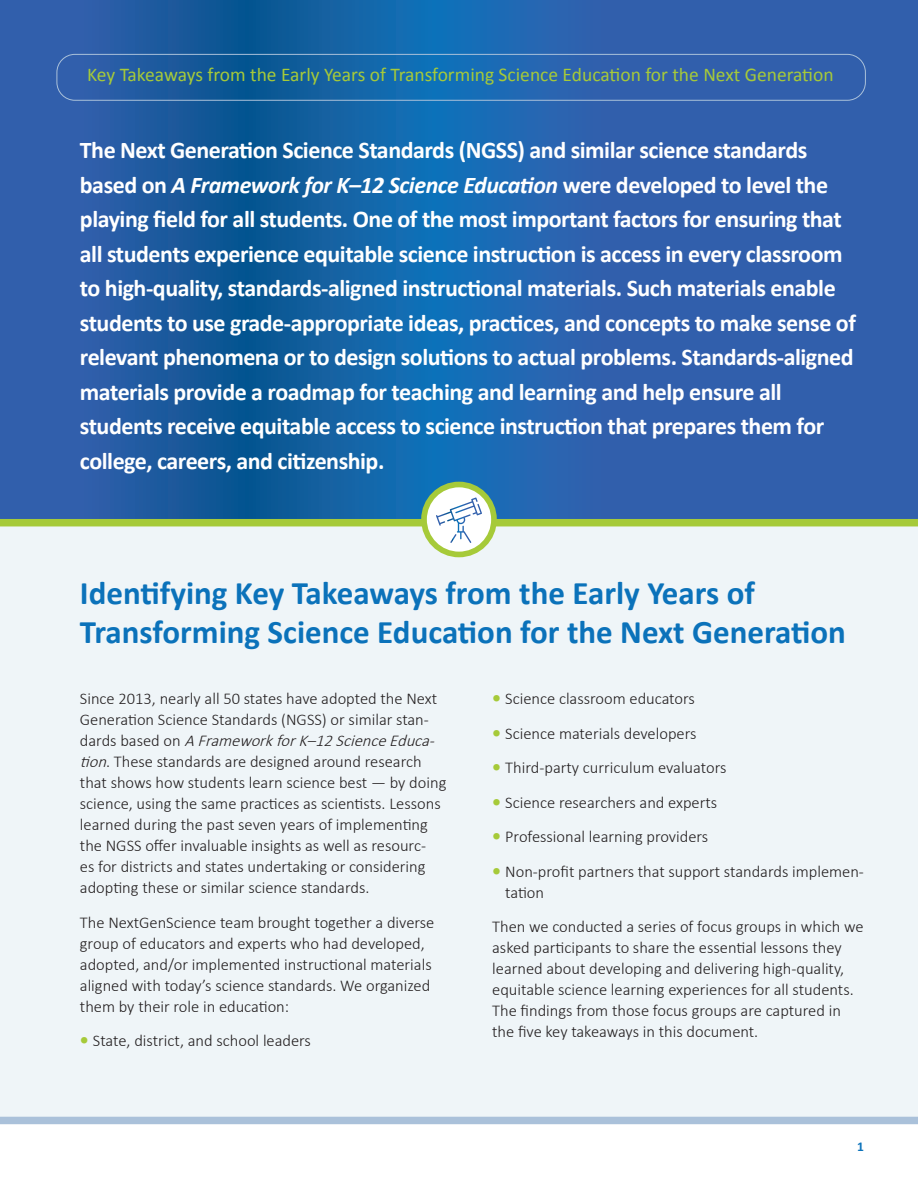
<style>
.page{position:relative;width:918px;height:1188px;background:#fff}
.page>*{position:absolute;margin:0;border:0;box-sizing:border-box;transform-origin:0 0}
.t1{font:700 33px/39px "Calibri";color:#0b72ba}
.StrategyPara{font:700 24px/34.5px "Calibri";letter-spacing:-.02em;color:#fff}
.Criterion{font:19.5px "Calibri";color:#a6ca39}
.t2{font:300 16.5px/21px "Calibri";color:#231f20}
.t3{font:700 13.5px "Calibri";color:#0b72ba}
.s1{font-style:italic}
.s2{font-weight:700;font-size:18px;color:#a6ca39}
</style>
<div class="page">
<div style="left:1px;top:518px;width:917px;height:602px;background:#eff5f8"></div>
<svg style="left:0;top:0;width:918px;height:519px;background:#2360a9"></svg>
<div style="left:57px;top:54px;width:809px;height:47px;border:1px solid #aac1da;border-radius:18px"></div>
<div style="left:0;top:519px;width:918px;height:7px;background:#a6ca39"></div>
<svg style="left:424px;top:485px;width:70px;height:69px"></svg>
<div style="left:421px;top:482px;width:76px;height:75px;border:6px solid #a6ca39;border-radius:50%"></div>
<svg style="left:436px;top:498px;width:46px;height:45px"></svg>
<div style="left:0;top:1117px;width:918px;height:7px;background:#aac1da"></div>
<p class="Criterion" style="left:87px;top:62px;width:748px">Key Takeaways from the Early Years of Transforming Science Education for the Next Generation</p>
<p class="StrategyPara" style="left:80px;top:133px;width:778px">The Next Generation Science Standards (NGSS) and similar science standards based on <span class="s1">A Framework for K–12 Science Education</span> were developed to level the playing field for all students. One of the most important factors for ensuring that all students experience equitable science instruction is access in every classroom to high-quality, standards-aligned instructional materials. Such materials enable students to use grade-appropriate ideas, practices, and concepts to make sense of relevant phenomena or to design solutions to actual problems. Standards-aligned materials provide a roadmap for teaching and learning and help ensure all students receive equitable access to science instruction that prepares them for college, careers, and citizenship.</p>
<p class="t1" style="left:80px;top:573px;width:768px">Identifying Key Takeaways from the Early Years of<br>Transforming Science Education for the Next Generation</p>
<p class="t2" style="left:80px;top:687px;width:368px">Since 2013, nearly all 50 states have adopted the Next Generation Science Standards (NGSS) or similar stan-<br>d a r d s b a s e d o n <span class="s1">AFrameworkforK–12ScienceEduca&shy;tion</span>. These standards are designed around research that shows how students learn science best — by doing science, using the same practices as scientists. Lessons learned during the past seven years of implementing the NGSS offer invaluable insights as well as resourc-<br>es for districts and states undertaking or considering adopting these or similar science standards.</p>
<p class="t2" style="left:80px;top:911px;width:356px">The NextGenScience team brought together a diverse group of educators and experts who had developed, adopted, and/or implemented instructional materials aligned with today’s science standards. We organized them by their role in education:</p>
<p class="t2" style="left:80px;top:1029px;width:233px"><span class="s2">•</span> State, district, and school leaders</p>
<p class="t2" style="left:492px;top:687px;width:204px"><span class="s2">•</span> Science classroom educators</p>
<p class="t2" style="left:492px;top:722px;width:206px"><span class="s2">•</span> Science materials developers</p>
<p class="t2" style="left:492px;top:756px;width:236px"><span class="s2">•</span> Third-party curriculum evaluators</p>
<p class="t2" style="left:492px;top:791px;width:227px"><span class="s2">•</span> Science researchers and experts</p>
<p class="t2" style="left:492px;top:825px;width:218px"><span class="s2">•</span> Professional learning providers</p>
<p class="t2" style="left:505px;top:860px;width:360px;text-indent:-13px"><span class="s2">•</span> Non-profit partners that support standards implemen&shy;tation</p>
<p class="t2" style="left:492px;top:915px;width:373px">Then we conducted a series of focus groups in which we asked participants to share the essential lessons they learned about developing and delivering high-quality, equitable science learning experiences for all students.<br>The findings from those focus groups are captured in the five key takeaways in this document.</p>
<p class="t3" style="left:857px;top:1137px;width:8px">1</p>
</div>
